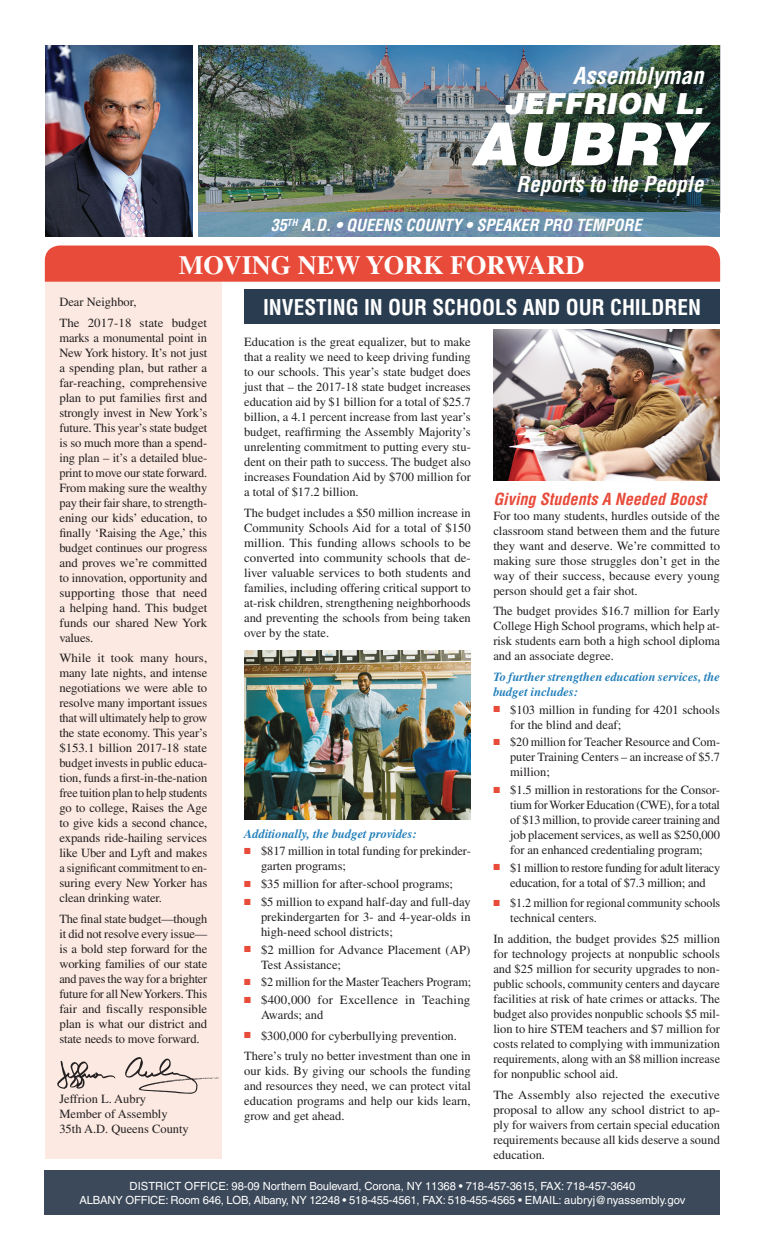
<style>
.page{position:relative;width:765px;height:1260px;background:#fff}
.page>*{position:absolute;margin:0;border:0;box-sizing:border-box;transform-origin:0 0}
.t1{font:italic 900 59.5px "Helvetica";color:#fff}
.t2{font:italic 900 29px "Helvetica";color:#fff}
.t3{font:700 26.25px "Times";color:#fff}
.t4{font:italic 700 condensed 22.88px "Helvetica";color:#fff}
.t5{font:700 condensed 21.25px "Helvetica";color:#fff}
.t6{font:italic 700 condensed 21.25px "Helvetica";color:#fff}
.t7{font:italic 700 condensed 16.25px "Helvetica";color:#fff}
.t8{font:italic 700 condensed 16.25px "Helvetica";color:#e84b3a}
.t9{font:12.5px/15px "Times";color:#231f20;text-align:justify}
.t10{font:italic 700 12.5px/15px "Times";color:#2380bb}
.t11{font:12.5px/15px "Times";letter-spacing:-.02em;color:#231f20;text-align:center}
.t12{font:11.25px/13.8px "Helvetica";letter-spacing:-.01em;color:#fff;text-align:center}
.s1{color:#e84b3a}
</style>
<div class="page">
<div style="left:45px;top:282px;width:177px;height:877px;background:#fceae2"></div>
<img style="left:57px;top:1057px;width:162px;height:37px">
<img style="left:198px;top:45px;width:522px;height:168px">
<svg style="left:198px;top:213px;width:522px;height:24px;background:#6c92ac"></svg>
<img style="left:45px;top:45px;width:148px;height:192px">
<div style="left:45px;top:1170px;width:675px;height:45px;background:#3c495a"></div>
<div style="left:45px;top:246px;width:675px;height:36px;background:#e84b3a"></div>
<div style="left:244px;top:289px;width:476px;height:35px;background:#2a3d50"></div>
<img style="left:244px;top:650px;width:227px;height:169px">
<img style="left:493px;top:329px;width:227px;height:151px">
<h3 class="t4" style="left:573px;top:61px;width:132px">Assemblyman</h3>
<h2 class="t2" style="left:504px;top:85px;width:201px">JEFFRION L.</h2>
<h1 class="t1" style="left:471px;top:105px;width:234px">AUBRY</h1>
<h3 class="t6" style="left:516px;top:171px;width:189px">Reports to the People</h3>
<h3 class="t7" style="left:271px;top:215px;width:372px">35<sup>TH</sup> A.D. • QUEENS COUNTY • SPEAKER PRO TEMPORE</h3>
<h3 class="t3" style="left:179px;top:249px;width:407px">MOVING NEW YORK FORWARD</h3>
<p class="t9" style="left:59px;top:291px;width:149px;line-height:20.6px">Dear Neighbor,<br>The 2017-18 state budget</p>
<p class="t9" style="left:59px;top:330px;width:149px">marks a monumental point in New York history. It’s not just a spending plan, but rather a far-reaching, comprehensive plan to put families first and strongly invest in New York’s future. This year’s state budget is so much more than a spend&shy;ing plan – it’s a detailed blue&shy;print to move our state forward.<br>From making sure the wealthy pay their fair share, to strength&shy;ening our kids’ education, to finally ‘Raising the Age,’ this budget continues our progress and proves we’re committed to innovation, opportunity and supporting those that need a helping hand. This budget funds our shared New York values.</p>
<p class="t9" style="left:59px;top:650px;width:149px">While it took many hours, many late nights, and intense negotiations we were able to resolve many important issues that will ultimately help to grow the state economy. This year’s $153.1 billion 2017-18 state budget invests in public educa&shy;tion, funds a first-in-the-nation free tuition plan to help students go to college, Raises the Age to give kids a second chance, expands ride-hailing services like Uber and Lyft and makes a significant commitment to en&shy;suring every New Yorker has clean drinking water.</p>
<p class="t9" style="left:59px;top:911px;width:149px">The final state budget—though it did not resolve every issue— is a bold step forward for the working families of our state and paves the way for a brighter future for all New Yorkers. This fair and fiscally responsible plan is what our district and state needs to move forward.</p>
<p class="t9" style="left:59px;top:1091px;width:131px;text-align:left">Jeffrion L. Aubry<br>Member of Assembly<br>35th A.D. Queens County</p>
<h3 class="t5" style="left:263px;top:294px;width:440px">INVESTING IN OUR SCHOOLS AND OUR CHILDREN</h3>
<p class="t9" style="left:244px;top:335px;width:228px">Education is the great equalizer, but to make that a reality we need to keep driving funding to our schools. This year’s state budget does just that – the 2017-18 state budget increases education aid by $1 billion for a total of $25.7 billion, a 4.1 percent increase from last year’s budget, reaffirming the Assembly Majority’s unrelenting commitment to putting every stu&shy;dent on their path to success. The budget also increases Foundation Aid by $700 million for a total of $17.2 billion.</p>
<p class="t9" style="left:244px;top:505px;width:228px">The budget includes a $50 million increase in Community Schools Aid for a total of $150 million. This funding allows schools to be converted into community schools that de&shy;liver valuable services to both students and families, including offering critical support to at-risk children, strengthening neighborhoods and preventing the schools from being taken over by the state.</p>
<p class="t10" style="left:244px;top:826px;width:174px">Additionally, the budget provides:</p>
<p class="t9" style="left:261px;top:844px;width:211px;text-indent:-17px"><span class="s1">■</span> $817 million in total funding for prekinder&shy;garten programs;</p>
<p class="t9" style="left:244px;top:876px;width:210px"><span class="s1">■</span> $35 million for after-school programs;</p>
<p class="t9" style="left:261px;top:894px;width:211px;text-indent:-17px"><span class="s1">■</span> $5 million to expand half-day and full-day prekindergarten for 3- and 4-year-olds in high-need school districts;</p>
<p class="t9" style="left:261px;top:942px;width:211px;text-indent:-17px"><span class="s1">■</span> $2 million for Advance Placement (AP)<br>Test Assistance;</p>
<p class="t9" style="left:244px;top:974px;width:228px"><span class="s1">■</span> $2 million for the Master Teachers Program;</p>
<p class="t9" style="left:261px;top:992px;width:211px;text-indent:-17px"><span class="s1">■</span> $400,000 for Excellence in Teaching<br>Awards; and</p>
<p class="t9" style="left:244px;top:1025px;width:228px;line-height:20.6px"><span class="s1">■</span> $300,000 for cyberbullying prevention.<br>There’s truly no better investment than one in</p>
<p class="t9" style="left:244px;top:1063px;width:228px">our kids. By giving our schools the funding and resources they need, we can protect vital education programs and help our kids learn, grow and get ahead.</p>
<h3 class="t8" style="left:493px;top:489px;width:215px">Giving Students A Needed Boost</h3>
<p class="t9" style="left:493px;top:508px;width:228px">For too many students, hurdles outside of the classroom stand between them and the future they want and deserve. We’re committed to making sure those struggles don’t get in the way of their success, because every young person should get a fair shot.</p>
<p class="t9" style="left:493px;top:604px;width:228px">The budget provides $16.7 million for Early College High School programs, which help at&shy;risk students earn both a high school diploma and an associate degree.</p>
<p class="t10" style="left:493px;top:669px;width:228px">To further strengthen education services, the budget includes:</p>
<p class="t9" style="left:510px;top:702px;width:211px;text-indent:-17px"><span class="s1">■</span> $103 million in funding for 4201 schools for the blind and deaf;</p>
<p class="t9" style="left:510px;top:735px;width:212px;text-indent:-17px"><span class="s1">■</span> $20 million for Teacher Resource and Com&shy;puter Training Centers – an increase of $5.7 million;</p>
<p class="t9" style="left:510px;top:782px;width:211px;text-indent:-17px"><span class="s1">■</span> $1.5 million in restorations for the Consor&shy;tium for Worker Education (CWE), for a total of $13 million, to provide career training and job placement services, as well as $250,000 for an enhanced credentialing program;</p>
<p class="t11" style="left:493px;top:860px;width:228px"><span class="s1">■</span> $1 million to restore funding for adult literacy education, for a total of $7.3 million; and</p>
<p class="t9" style="left:510px;top:896px;width:212px;text-indent:-17px"><span class="s1">■</span> $1.2 million for regional community schools technical centers.</p>
<p class="t9" style="left:493px;top:931px;width:228px">In addition, the budget provides $25 million for technology projects at nonpublic schools and $25 million for security upgrades to non&shy;public schools, community centers and daycare facilities at risk of hate crimes or attacks. The budget also provides nonpublic schools $5 mil&shy;lion to hire STEM teachers and $7 million for costs related to complying with immunization requirements, along with an $8 million increase for nonpublic school aid.</p>
<p class="t9" style="left:493px;top:1087px;width:228px">The Assembly also rejected the executive proposal to allow any school district to ap&shy;ply for waivers from certain special education requirements because all kids deserve a sound education.</p>
<p class="t12" style="left:80px;top:1179px;width:607px">DISTRICT OFFICE: 98-09 Northern Boulevard, Corona, NY 11368 • 718-457-3615, FAX: 718-457-3640<br>ALBANY OFFICE: Room 646, LOB, Albany, NY 12248 • 518-455-4561, FAX: 518-455-4565 • EMAIL: aubryj@nyassembly.gov</p>
</div>
